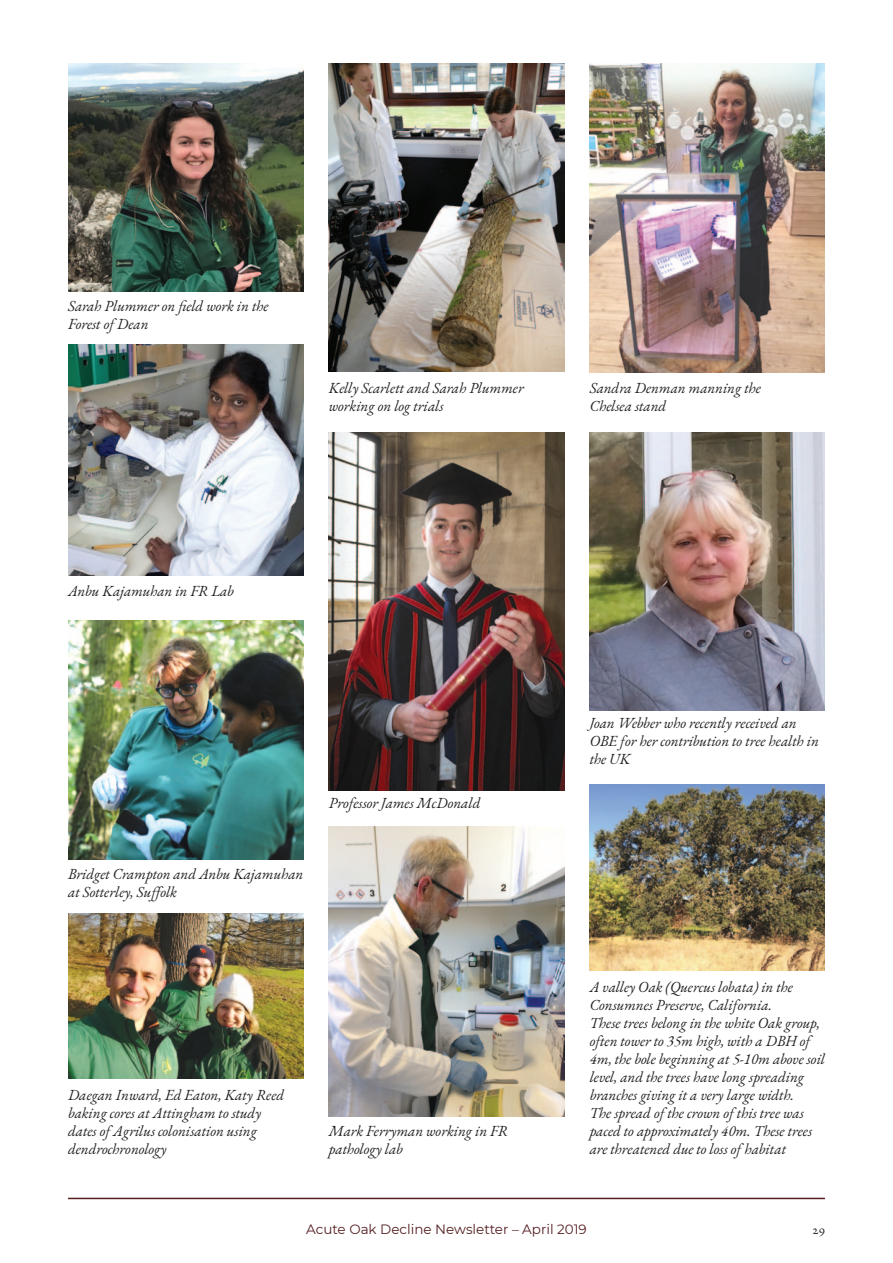
<style>
.page{position:relative;width:893px;height:1263px;background:#fff}
.page>*{position:absolute;margin:0;border:0;box-sizing:border-box;transform-origin:0 0}
.t1{font:italic 15px/18px "EB Garamond";color:#231f20}
.t2{font:13.5px "Montserrat";color:#551f22}
.t3{font:13.5px "EB Garamond";color:#231f20}
</style>
<div class="page">
<hr style="left:68px;top:1198px;width:757px;height:1px;background:#551f22">
<img style="left:68px;top:63px;width:235px;height:228px">
<img style="left:68px;top:345px;width:235px;height:230px">
<img style="left:590px;top:433px;width:235px;height:277px">
<img style="left:329px;top:826px;width:235px;height:290px">
<img style="left:590px;top:784px;width:235px;height:186px">
<img style="left:68px;top:621px;width:235px;height:239px">
<img style="left:68px;top:913px;width:235px;height:165px">
<img style="left:329px;top:63px;width:235px;height:308px">
<img style="left:329px;top:433px;width:235px;height:357px">
<img style="left:590px;top:63px;width:235px;height:310px">
<p class="t1" style="left:68px;top:297px;width:202px">Sarah Plummer on field work in the<br>Forest of Dean</p>
<p class="t1" style="left:329px;top:379px;width:196px">Kelly Scarlett and Sarah Plummer working on log trials</p>
<p class="t1" style="left:590px;top:379px;width:173px">Sandra Denman manning the<br>Chelsea stand</p>
<p class="t1" style="left:68px;top:582px;width:168px">Anbu Kajamuhan in FR Lab</p>
<p class="t1" style="left:68px;top:865px;width:237px">Bridget Crampton and Anbu Kajamuhan at Sotterley, Suffolk</p>
<p class="t1" style="left:329px;top:794px;width:153px">Professor James McDonald</p>
<p class="t1" style="left:68px;top:1086px;width:218px">Daegan Inward, Ed Eaton, Katy Reed baking cores at Attingham to study dates of Agrilus colonisation using dendrochronology</p>
<p class="t1" style="left:329px;top:1122px;width:181px">Mark Ferryman working in FR pathology lab</p>
<p class="t1" style="left:590px;top:714px;width:231px">Joan Webber who recently received an<br>OBE for her contribution to tree health in the UK</p>
<p class="t1" style="left:590px;top:978px;width:237px">A valley Oak (Quercus lobata) in the Consumnes Preserve, California.<br>These trees belong in the white Oak group, often tower to 35m high, with a DBH of 4m, the bole beginning at 5-10m above soil level, and the trees have long spreading branches giving it a very large width.<br>The spread of the crown of this tree was paced to approximately 40m. These trees are threatened due to loss of habitat</p>
<p class="t2" style="left:306px;top:1220px;width:282px">Acute Oak Decline Newsletter – April 2019</p>
<p class="t3" style="left:813px;top:1219px;width:13px">29</p>
</div>
